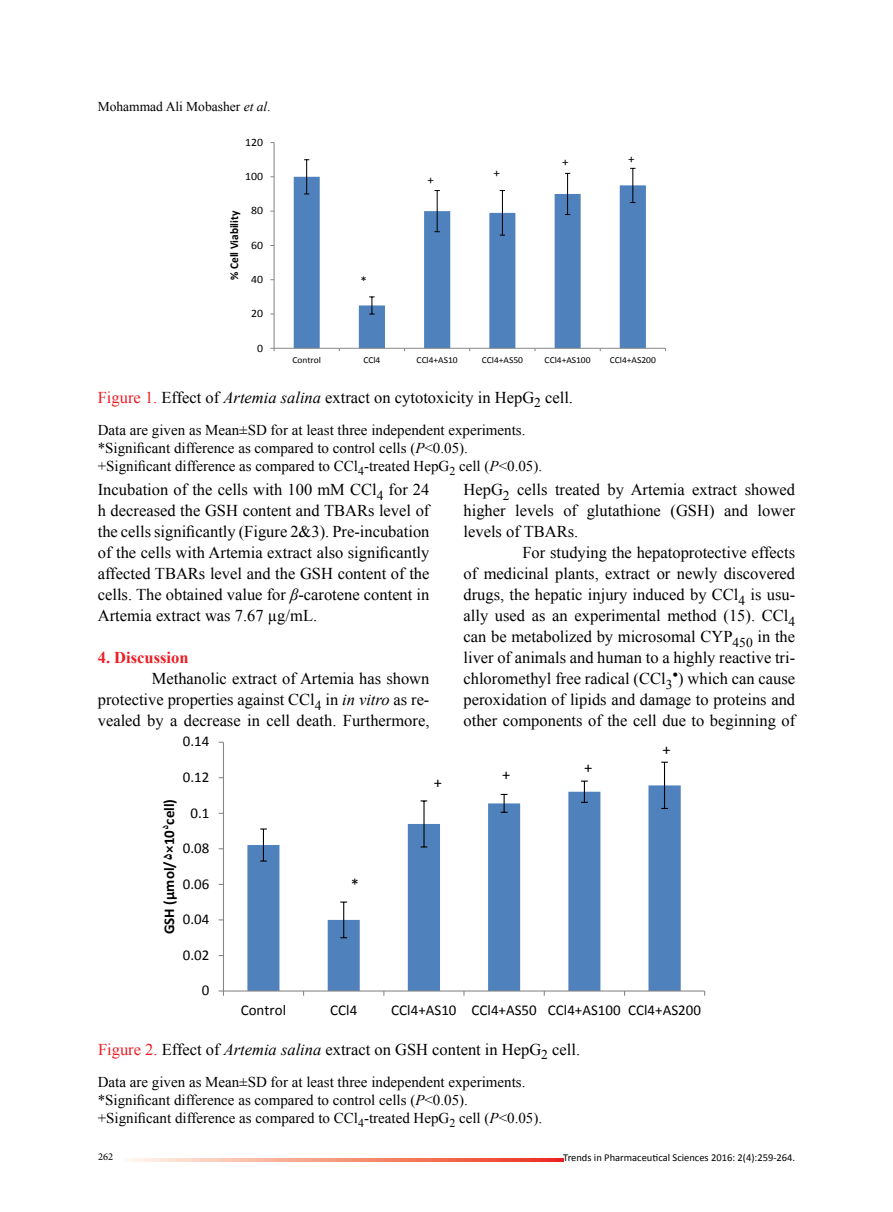
<style>
.page{position:relative;width:893px;height:1212px;background:#fff}
.page>*{position:absolute;margin:0;border:0;box-sizing:border-box;transform-origin:0 0}
.t1{font:16.65px "Calibri";color:#000}
.t2{font:16.5px/21px "Times New Roman";color:#000;text-align:justify}
.t3{font:700 16.5px "Times New Roman";color:#ed1d24}
.t4{font:16.5px "Calibri";color:#000}
.t5{font:15px/18px "Times New Roman";color:#000}
.t6{font:15px "Calibri";color:#000}
.t7{font:700 15px "Calibri";color:#000}
.t8{font:13.5px "Times New Roman";color:#000}
.t9{font:12.6px "Calibri";color:#000;scale:1.04 1}
.t10{font:700 11.85px "Calibri";color:#000;scale:.96 1}
.t11{font:11.25px "Calibri";color:#000;scale:1.04 1}
.t12{font:10.5px "Calibri";color:#000}
.t13{font:10.5px "Minion Pro";color:#000}
.t14{font:9.15px "Calibri";color:#000;scale:1.04 1}
.s1{font-style:italic}
.s2{color:#ed1d24}
.s3{font-family:"Arial"}
</style>
<div class="page">
<svg style="left:294px;top:177px;width:352px;height:171px"></svg>
<hr style="left:306px;top:160px;width:1px;height:34px;background:#000">
<svg style="left:369px;top:296px;width:6px;height:19px"></svg>
<hr style="left:437px;top:191px;width:1px;height:41px;background:#000">
<hr style="left:502px;top:191px;width:1px;height:44px;background:#000">
<hr style="left:567px;top:173px;width:1px;height:42px;background:#000">
<hr style="left:632px;top:168px;width:1px;height:35px;background:#000">
<hr style="left:274px;top:143px;width:1px;height:205px;background:#868686">
<hr style="left:274px;top:348px;width:391px;height:1px;background:#868686">
<svg style="left:247px;top:785px;width:434px;height:205px"></svg>
<hr style="left:263px;top:829px;width:1px;height:32px;background:#000">
<hr style="left:343px;top:902px;width:1px;height:36px;background:#000">
<hr style="left:423px;top:801px;width:2px;height:46px;background:#000">
<svg style="left:501px;top:794px;width:6px;height:19px"></svg>
<svg style="left:581px;top:780px;width:7px;height:23px"></svg>
<hr style="left:664px;top:762px;width:1px;height:46px;background:#000">
<hr style="left:223px;top:742px;width:1px;height:249px;background:#868686">
<hr style="left:223px;top:990px;width:482px;height:1px;background:#868686">
<svg style="left:219px;top:990px;width:5px;height:6px"></svg>
<svg style="left:129px;top:1158px;width:434px;height:3px"></svg>
<p class="t8" style="left:98px;top:97px;width:174px">Mohammad Ali Mobasher <span class="s1">et al</span>.</p>
<p class="t11" style="left:245px;top:135px;width:19px">120</p>
<p class="t11" style="left:245px;top:169px;width:19px">100</p>
<p class="t10" style="left:227px;top:280px;width:74px;rotate:-90deg">% Cell Viability</p>
<p class="t11" style="left:251px;top:204px;width:13px">80</p>
<p class="t11" style="left:251px;top:238px;width:13px">60</p>
<p class="t11" style="left:251px;top:272px;width:13px">40</p>
<p class="t11" style="left:251px;top:306px;width:13px">20</p>
<p class="t11" style="left:257px;top:341px;width:7px">0</p>
<p class="t9" style="left:361px;top:273px;width:8px">*</p>
<p class="t9" style="left:427px;top:172px;width:8px">+</p>
<p class="t9" style="left:493px;top:164px;width:8px">+</p>
<p class="t9" style="left:562px;top:154px;width:8px">+</p>
<p class="t9" style="left:628px;top:151px;width:8px">+</p>
<p class="t14" style="left:292px;top:354px;width:29px">Control</p>
<p class="t14" style="left:363px;top:354px;width:18px">CCl4</p>
<p class="t14" style="left:417px;top:354px;width:41px">CCl4+AS10</p>
<p class="t14" style="left:482px;top:354px;width:41px">CCl4+AS50</p>
<p class="t14" style="left:545px;top:354px;width:46px">CCl4+AS100</p>
<p class="t14" style="left:610px;top:354px;width:46px">CCl4+AS200</p>
<p class="t2" style="left:98px;top:386px;width:477px"><span class="s2">Figure 1.</span> Effect of <span class="s1">Artemia salina</span> extract on cytotoxicity in HepG<sub>2</sub> cell.</p>
<p class="t5" style="left:98px;top:420px;width:446px">Data are given as Mean±SD for at least three independent experiments. *Significant difference as compared to control cells (<span class="s1">P</span>&lt;0.05). +Significant difference as compared to CCl<sub>4</sub>-treated HepG<sub>2</sub> cell (<span class="s1">P</span>&lt;0.05).</p>
<p class="t2" style="left:98px;top:479px;width:333px">Incubation of the cells with 100 mM CCl<sub>4</sub> for 24 h decreased the GSH content and TBARs level of the cells significantly (Figure 2&amp;3). Pre-incubation of the cells with Artemia extract also significantly affected TBARs level and the GSH content of the cells. The obtained value for <span class="s1">β</span>-carotene content in Artemia extract was 7.67 µg/mL.</p>
<p class="t3" style="left:98px;top:646px;width:92px">4. Discussion</p>
<p class="t2" style="left:98px;top:668px;width:333px;text-indent:54px">Methanolic extract of Artemia has shown protective properties against CCl<sub>4</sub> in <span class="s1">in vitro</span> as re&shy;vealed by a decrease in cell death. Furthermore,</p>
<p class="t6" style="left:183px;top:732px;width:28px">0.14</p>
<p class="t6" style="left:183px;top:767px;width:28px">0.12</p>
<p class="t7" style="left:160px;top:934px;width:137px;rotate:-90deg">GSH (µmol/<span class="s3">5</span>×10<sup>5</sup>cell)</p>
<p class="t6" style="left:190px;top:803px;width:20px">0.1</p>
<p class="t6" style="left:183px;top:839px;width:28px">0.08</p>
<p class="t6" style="left:183px;top:874px;width:28px">0.06</p>
<p class="t6" style="left:183px;top:910px;width:28px">0.04</p>
<p class="t6" style="left:183px;top:945px;width:28px">0.02</p>
<p class="t6" style="left:202px;top:981px;width:9px">0</p>
<p class="t1" style="left:351px;top:874px;width:10px">*</p>
<p class="t4" style="left:434px;top:772px;width:10px">+</p>
<p class="t2" style="left:463px;top:479px;width:333px">HepG<sub>2</sub> cells treated by Artemia extract showed higher levels of glutathione (GSH) and lower levels of TBARs.</p>
<p class="t2" style="left:463px;top:542px;width:333px;text-indent:59px">For studying the hepatoprotective effects of medicinal plants, extract or newly discovered drugs, the hepatic injury induced by CCl<sub>4</sub> is usu&shy;ally used as an experimental method (15). CCl<sub>4 </sub>can be metabolized by microsomal CYP<sub>450</sub> in the liver of animals and human to a highly reactive tri&shy;chloromethyl free radical (CCl<sub>3</sub>•) which can cause peroxidation of lipids and damage to proteins and other components of the cell due to beginning of</p>
<p class="t4" style="left:502px;top:764px;width:10px">+</p>
<p class="t4" style="left:584px;top:757px;width:10px">+</p>
<p class="t4" style="left:662px;top:739px;width:10px">+</p>
<p class="t6" style="left:241px;top:1000px;width:47px">Control</p>
<p class="t6" style="left:330px;top:1000px;width:29px">CCl4</p>
<p class="t6" style="left:391px;top:1000px;width:311px">CCl4+AS10 CCl4+AS50 CCl4+AS100 CCl4+AS200</p>
<p class="t2" style="left:98px;top:1038px;width:484px"><span class="s2">Figure 2.</span> Effect of <span class="s1">Artemia salina</span> extract on GSH content in HepG<sub>2</sub> cell.</p>
<p class="t5" style="left:98px;top:1072px;width:446px">Data are given as Mean±SD for at least three independent experiments. *Significant difference as compared to control cells (<span class="s1">P</span>&lt;0.05). +Significant difference as compared to CCl<sub>4</sub>-treated HepG<sub>2</sub> cell (<span class="s1">P</span>&lt;0.05).</p>
<p class="t13" style="left:98px;top:1150px;width:17px">262</p>
<p class="t12" style="left:563px;top:1151px;width:233px">Trends in Pharmaceutical Sciences 2016: 2(4):259-264.</p>
</div>
